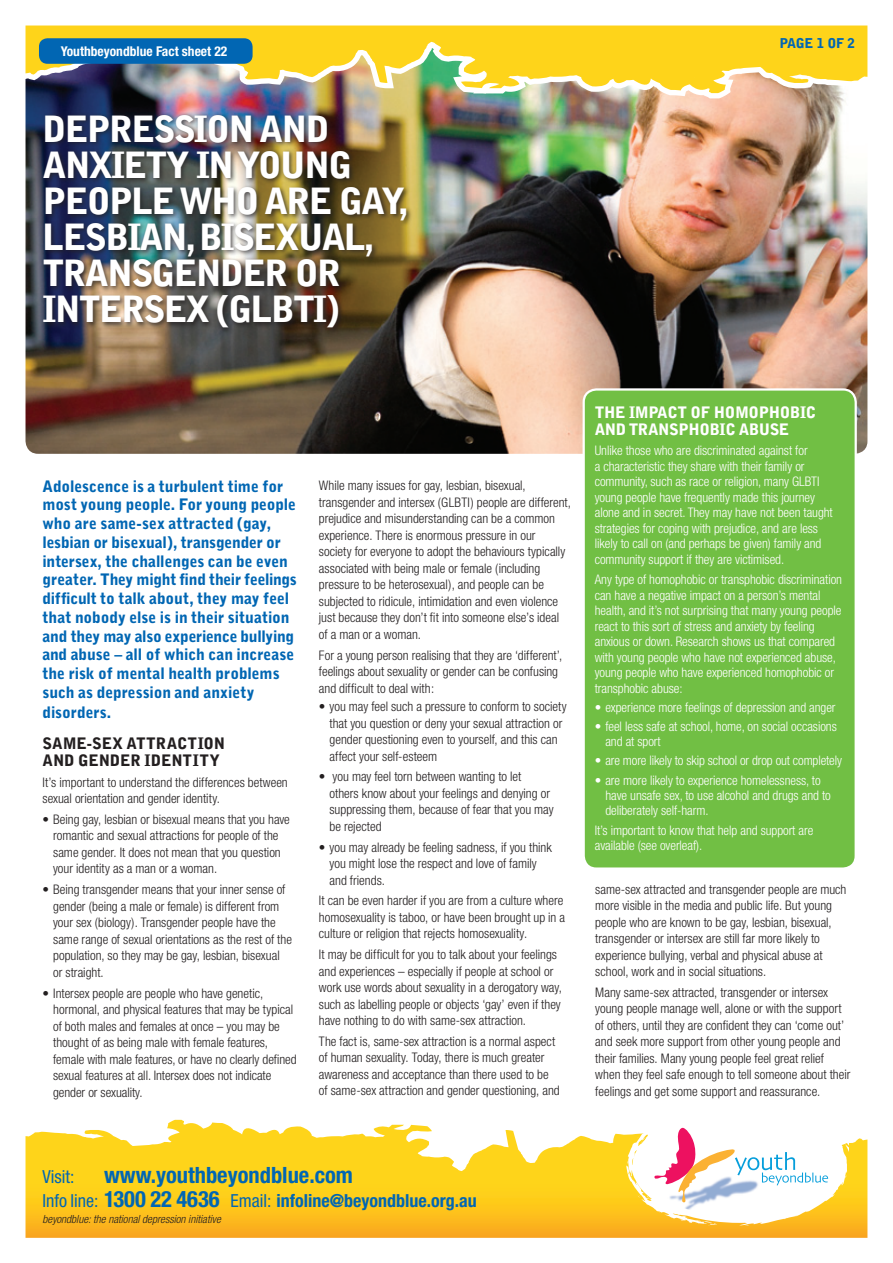
<style>
.page{position:relative;width:893px;height:1263px;background:#fff}
.page>*{position:absolute;margin:0;border:0;box-sizing:border-box;transform-origin:0 0}
.Main_Heading{font:900 36px/36px "Bell Gothic";letter-spacing:-.05em;color:#fff}
.Body_text_1{font:700 condensed 22.5px "Helvetica Neue";color:#0166b3}
.Body_text_1-2{font:700 condensed 18px "Helvetica Neue";color:#0166b3}
.Body_text_1-3{font:condensed 18px "Helvetica Neue";color:#0166b3}
.Intro{font:900 15.75px/18.8px "Bell Gothic";letter-spacing:-.01em;color:#0166b3}
.Sub_head_1{font:900 15.75px/16.5px "Bell Gothic";letter-spacing:-.025em;color:#fff}
.Sub_head_1-2{font:900 15.75px/16.5px "Bell Gothic";letter-spacing:-.005em;color:#231f20}
.Intro_heading{font:700 condensed 13.5px "Helvetica Neue";color:#fff}
.Intro_heading-2{font:900 13.5px "Bell Gothic";letter-spacing:-.02em;color:#0166b3}
.Body_text_2{font:300 condensed 13.2px/16.5px "Helvetica Neue";color:#231f20}
.Body_text_2-2{font:300 condensed 13.2px/15.5px "Helvetica Neue";letter-spacing:-.005em;color:#fff}
.Body_text_2-3{font:italic 300 condensed 11.25px "Helvetica Neue";color:#231f20}
.s1{font-weight:400}
.s2{font-size:22.5px}
</style>
<div class="page">
<img style="left:26px;top:98px;width:841px;height:356px">
<div style="left:41px;top:112px;width:372px;height:222px;background:#231f20;opacity:.75"></div>
<svg style="left:26px;top:1120px;width:841px;height:118px;background:#fdd03d"></svg>
<svg style="left:626px;top:1120px;width:223px;height:106px"></svg>
<img style="left:26px;top:26px;width:841px;height:72px">
<img style="left:26px;top:26px;width:670px;height:64px">
<div style="left:39px;top:38px;width:214px;height:26px;background:#0166b3;border-radius:9px"></div>
<div style="left:584px;top:389px;width:272px;height:479px;background:#71bf44;border-radius:13px"></div>
<div style="left:583px;top:388px;width:274px;height:482px;border:2px solid #fff;border-radius:13px"></div>
<p class="Intro_heading" style="left:61px;top:43px;width:168px">Youthbeyondblue Fact sheet 22</p>
<p class="Main_Heading" style="left:43px;top:111px;width:367px">DEPRESSION AND<br>ANXIETY IN YOUNG<br>PEOPLE WHO ARE GAY,<br>LESBIAN, BISEXUAL,<br>TRANSGENDER OR<br>INTERSEX (GLBTI)</p>
<p class="Intro_heading-2" style="left:779px;top:36px;width:77px">PAGE 1 OF 2</p>
<p class="Intro" style="left:43px;top:477px;width:256px">Adolescence is a turbulent time for most young people. For young people who are same-sex attracted (gay, lesbian or bisexual), transgender or intersex, the challenges can be even greater. They might find their feelings difficult to talk about, they may feel that nobody else is in their situation and they may also experience bullying and abuse – all of which can increase the risk of mental health problems such as depression and anxiety</p>
<p class="Intro" style="left:43px;top:703px;width:70px">disorders.</p>
<p class="Sub_head_1-2" style="left:43px;top:736px;width:184px">SAME-SEX ATTRACTION<br>AND GENDER IDENTITY</p>
<p class="Body_text_2" style="left:43px;top:774px;width:247px">It’s important to understand the differences between sexual orientation and gender identity.</p>
<p class="Body_text_2" style="left:53px;top:811px;width:238px;text-indent:-11px">• Being gay, lesbian or bisexual means that you have romantic and sexual attractions for people of the same gender. It does not mean that you question your identity as a man or a woman.</p>
<p class="Body_text_2" style="left:53px;top:881px;width:240px;text-indent:-11px">• Being transgender means that your inner sense of gender (being a male or female) is different from your sex (biology). Transgender people have the same range of sexual orientations as the rest of the population, so they may be gay, lesbian, bisexual or straight.</p>
<p class="Body_text_2" style="left:53px;top:984px;width:245px;text-indent:-11px">• Intersex people are people who have genetic, hormonal, and physical features that may be typical of both males and females at once – you may be thought of as being male with female features, female with male features, or have no clearly defined sexual features at all. Intersex does not indicate gender or sexuality.</p>
<p class="Body_text_2" style="left:319px;top:477px;width:253px">While many issues for gay, lesbian, bisexual, transgender and intersex (GLBTI) people are different, prejudice and misunderstanding can be a common experience. There is enormous pressure in our society for everyone to adopt the behaviours typically associated with being male or female (including pressure to be heterosexual), and people can be subjected to ridicule, intimidation and even violence just because they don’t fit into someone else’s ideal of a man or a woman.</p>
<p class="Body_text_2" style="left:319px;top:646px;width:245px">For a young person realising that they are ‘different’, feelings about sexuality or gender can be confusing and difficult to deal with:</p>
<p class="Body_text_2" style="left:330px;top:698px;width:239px;text-indent:-11px">• you may feel such a pressure to conform to society that you question or deny your sexual attraction or gender questioning even to yourself, and this can affect your self-esteem</p>
<p class="Body_text_2" style="left:330px;top:768px;width:226px;text-indent:-11px">• you may feel torn between wanting to let others know about your feelings and denying or suppressing them, because of fear that you may be rejected</p>
<p class="Body_text_2" style="left:330px;top:839px;width:224px;text-indent:-11px">• you may already be feeling sadness, if you think you might lose the respect and love of family and friends.</p>
<p class="Body_text_2" style="left:319px;top:892px;width:248px">It can be even harder if you are from a culture where homosexuality is taboo, or have been brought up in a culture or religion that rejects homosexuality.</p>
<p class="Body_text_2" style="left:319px;top:946px;width:244px">It may be difficult for you to talk about your feelings and experiences – especially if people at school or work use words about sexuality in a derogatory way, such as labelling people or objects ‘gay’ even if they have nothing to do with same-sex attraction.</p>
<p class="Body_text_2" style="left:319px;top:1033px;width:242px">The fact is, same-sex attraction is a normal aspect of human sexuality. Today, there is much greater awareness and acceptance than there used to be of same-sex attraction and gender questioning, and</p>
<p class="Sub_head_1" style="left:595px;top:404px;width:223px">THE IMPACT OF HOMOPHOBIC<br>AND TRANSPHOBIC ABUSE</p>
<p class="Body_text_2-2" style="left:595px;top:443px;width:240px">Unlike those who are discriminated against for<br>a characteristic they share with their family or community, such as race or religion, many GLBTI young people have frequently made this journey alone and in secret. They may have not been taught strategies for coping with prejudice, and are less likely to call on (and perhaps be given) family and community support if they are victimised.</p>
<p class="Body_text_2-2" style="left:595px;top:572px;width:249px">Any type of homophobic or transphobic discrimination can have a negative impact on a person’s mental health, and it’s not surprising that many young people react to this sort of stress and anxiety by feeling anxious or down. Research shows us that compared with young people who have not experienced abuse, young people who have experienced homophobic or transphobic abuse:</p>
<p class="Body_text_2-2" style="left:595px;top:699px;width:242px">• experience more feelings of depression and anger</p>
<p class="Body_text_2-2" style="left:605px;top:719px;width:233px;line-height:15px;text-indent:-11px">• feel less safe at school, home, on social occasions and at sport</p>
<p class="Body_text_2-2" style="left:595px;top:753px;width:249px">• are more likely to skip school or drop out completely</p>
<p class="Body_text_2-2" style="left:605px;top:772px;width:227px;line-height:15px;text-indent:-11px">• are more likely to experience homelessness, to have unsafe sex, to use alcohol and drugs and to deliberately self-harm.</p>
<p class="Body_text_2-2" style="left:595px;top:823px;width:220px;line-height:15px">It’s important to know that help and support are available (see overleaf).</p>
<p class="Body_text_2" style="left:595px;top:880px;width:253px">same-sex attracted and transgender people are much more visible in the media and public life. But young people who are known to be gay, lesbian, bisexual, transgender or intersex are still far more likely to experience bullying, verbal and physical abuse at school, work and in social situations.</p>
<p class="Body_text_2" style="left:595px;top:984px;width:257px">Many same-sex attracted, transgender or intersex young people manage well, alone or with the support of others, until they are confident they can ‘come out’ and seek more support from other young people and their families. Many young people feel great relief when they feel safe enough to tell someone about their feelings and get some support and reassurance.</p>
<p class="Body_text_1-3" style="left:43px;top:1166px;width:33px">Visit:</p>
<p class="Body_text_1" style="left:104px;top:1161px;width:250px">www.youthbeyondblue.com</p>
<p class="Body_text_1-2" style="left:43px;top:1190px;width:436px"><span class="s1">Info line:</span> <span class="s2">1300 22 4636</span> <span class="s1">Email:</span> infoline@beyondblue.org.au</p>
<p class="Body_text_2-3" style="left:43px;top:1213px;width:180px">beyondblue: the national depression initiative</p>
</div>
